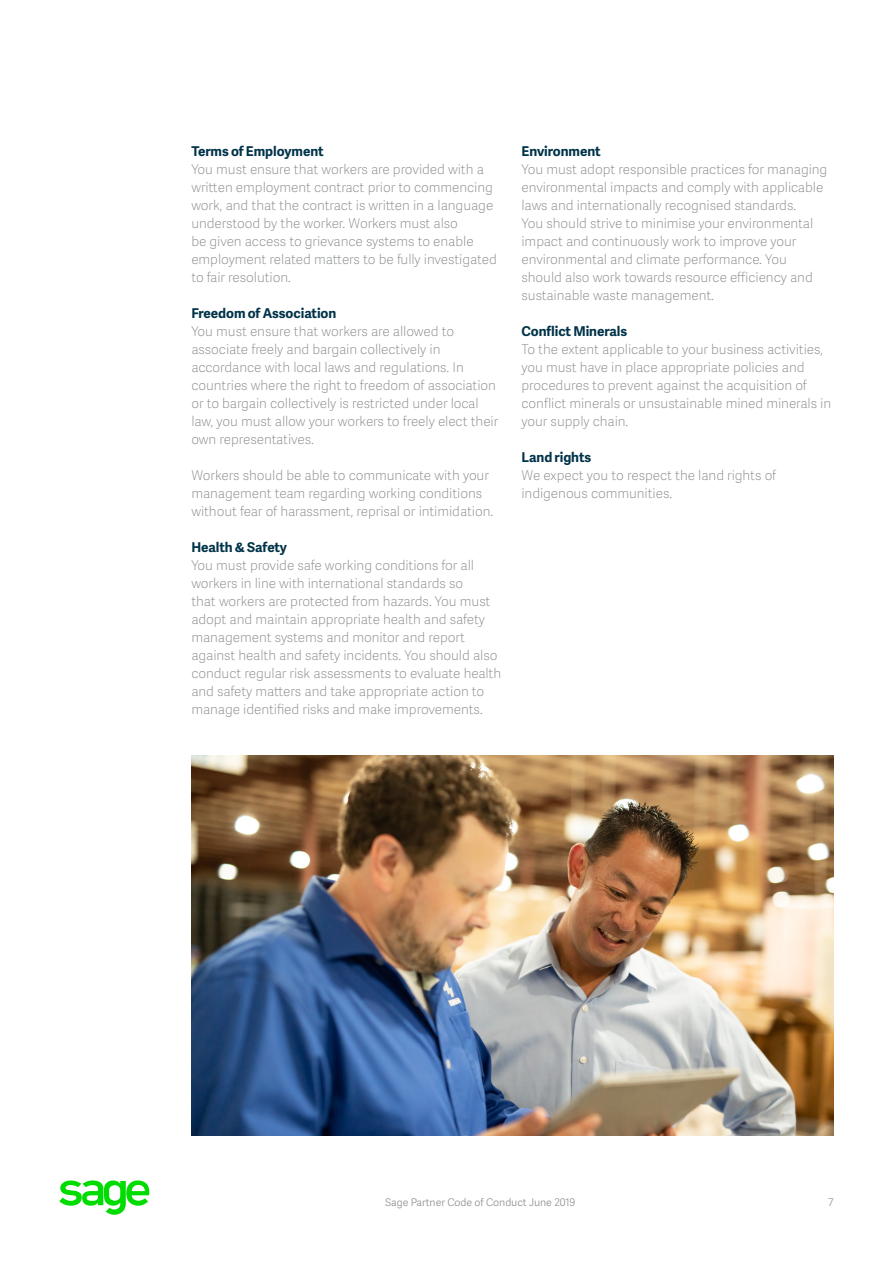
<style>
.page{position:relative;width:893px;height:1263px;background:#fff}
.page>*{position:absolute;margin:0;border:0;box-sizing:border-box;transform-origin:0 0}
.t1{font:13.5px/18px "Adelle Sans SAGE Th";letter-spacing:-.005em;color:#888b8d}
.t2{font:700 13.5px "Adelle Sans SAGE";letter-spacing:-.005em;color:#003349}
.t3{font:10.5px "Adelle Sans SAGE Lt";letter-spacing:-.005em;color:#888b8d}
</style>
<div class="page">
<svg style="left:59px;top:1181px;width:91px;height:34px"></svg>
<img style="left:191px;top:756px;width:642px;height:380px">
<p class="t2" style="left:191px;top:141px;width:134px">Terms of Employment</p>
<p class="t1" style="left:191px;top:160px;width:307px">You must ensure that workers are provided with a written employment contract prior to commencing work, and that the contract is written in a language understood by the worker. Workers must also<br>be given access to grievance systems to enable employment related matters to be fully investigated to fair resolution.</p>
<p class="t2" style="left:191px;top:303px;width:146px">Freedom of Association</p>
<p class="t1" style="left:191px;top:322px;width:308px">You must ensure that workers are allowed to associate freely and bargain collectively in accordance with local laws and regulations. In countries where the right to freedom of association or to bargain collectively is restricted under local law, you must allow your workers to freely elect their own representatives.</p>
<p class="t1" style="left:191px;top:466px;width:303px">Workers should be able to communicate with your management team regarding working conditions without fear of harassment, reprisal or intimidation.</p>
<p class="t2" style="left:191px;top:537px;width:97px">Health &amp; Safety</p>
<p class="t1" style="left:191px;top:556px;width:311px">You must provide safe working conditions for all workers in line with international standards so<br>that workers are protected from hazards. You must adopt and maintain appropriate health and safety management systems and monitor and report against health and safety incidents. You should also conduct regular risk assessments to evaluate health and safety matters and take appropriate action to manage identified risks and make improvements.</p>
<p class="t2" style="left:521px;top:141px;width:81px">Environment</p>
<p class="t1" style="left:521px;top:160px;width:307px">You must adopt responsible practices for managing environmental impacts and comply with applicable laws and internationally recognised standards.<br>You should strive to minimise your environmental impact and continuously work to improve your environmental and climate performance. You should also work towards resource efficiency and sustainable waste management.</p>
<p class="t2" style="left:521px;top:321px;width:107px">Conflict Minerals</p>
<p class="t1" style="left:521px;top:340px;width:311px">To the extent applicable to your business activities, you must have in place appropriate policies and procedures to prevent against the acquisition of conflict minerals or unsustainable mined minerals in your supply chain.</p>
<p class="t2" style="left:521px;top:447px;width:71px">Land rights</p>
<p class="t1" style="left:521px;top:466px;width:256px">We expect you to respect the land rights of indigenous communities.</p>
<p class="t3" style="left:385px;top:1195px;width:192px">Sage Partner Code of Conduct June 2019</p>
<p class="t3" style="left:828px;top:1195px;width:7px">7</p>
</div>
